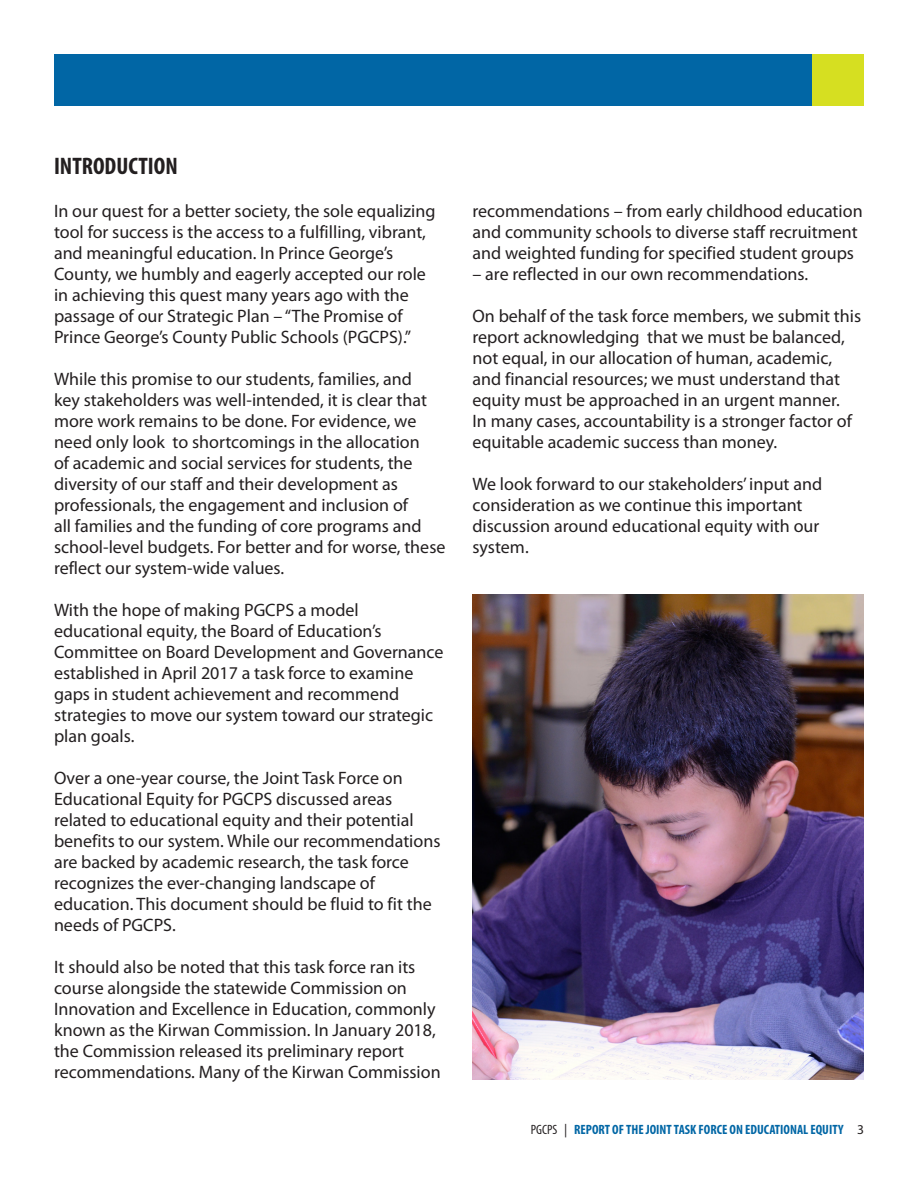
<style>
.page{position:relative;width:918px;height:1188px;background:#fff}
.page>*{position:absolute;margin:0;border:0;box-sizing:border-box;transform-origin:0 0}
.t1{font:700 condensed 24px "Myriad Pro";color:#231f20}
.t2{font:18px/21px "Myriad Pro";color:#231f20}
.t3{font:700 condensed 13.5px "Myriad Pro";color:#0166a5}
.s1{font-weight:400;color:#231f20}
.s2{font-weight:400;font-stretch:normal;color:#231f20}
</style>
<div class="page">
<div style="left:54px;top:54px;width:810px;height:52px;background:#0166a5"></div>
<div style="left:812px;top:54px;width:52px;height:52px;background:#d6df21"></div>
<img style="left:472px;top:594px;width:392px;height:486px">
<h1 class="t1" style="left:54px;top:151px;width:125px">INTRODUCTION</h1>
<p class="t2" style="left:54px;top:200px;width:383px">In our quest for a better society, the sole equalizing tool for success is the access to a fulfilling, vibrant, and meaningful education. In Prince George’s County, we humbly and eagerly accepted our role in achieving this quest many years ago with the passage of our Strategic Plan – “The Promise of Prince George’s County Public Schools (PGCPS).”</p>
<p class="t2" style="left:54px;top:368px;width:393px">While this promise to our students, families, and<br>key stakeholders was well-intended, it is clear that more work remains to be done. For evidence, we need only look to shortcomings in the allocation<br>of academic and social services for students, the diversity of our staff and their development as professionals, the engagement and inclusion of<br>all families and the funding of core programs and school-level budgets. For better and for worse, these reflect our system-wide values.</p>
<p class="t2" style="left:54px;top:599px;width:391px">With the hope of making PGCPS a model educational equity, the Board of Education’s Committee on Board Development and Governance established in April 2017 a task force to examine gaps in student achievement and recommend strategies to move our system toward our strategic plan goals.</p>
<p class="t2" style="left:54px;top:767px;width:388px">Over a one-year course, the Joint Task Force on Educational Equity for PGCPS discussed areas related to educational equity and their potential benefits to our system. While our recommendations are backed by academic research, the task force recognizes the ever-changing landscape of education. This document should be fluid to fit the needs of PGCPS.</p>
<p class="t2" style="left:54px;top:956px;width:388px">It should also be noted that this task force ran its course alongside the statewide Commission on Innovation and Excellence in Education, commonly known as the Kirwan Commission. In January 2018, the Commission released its preliminary report recommendations. Many of the Kirwan Commission</p>
<p class="t2" style="left:472px;top:200px;width:392px">recommendations – from early childhood education and community schools to diverse staff recruitment and weighted funding for specified student groups</p>
<p class="t2" style="left:472px;top:263px;width:337px">– are reflected in our own recommendations.</p>
<p class="t2" style="left:472px;top:305px;width:390px">On behalf of the task force members, we submit this report acknowledging that we must be balanced, not equal, in our allocation of human, academic, and financial resources; we must understand that equity must be approached in an urgent manner.<br>In many cases, accountability is a stronger factor of equitable academic success than money.</p>
<p class="t2" style="left:472px;top:473px;width:351px">We look forward to our stakeholders’ input and consideration as we continue this important discussion around educational equity with our system.</p>
<p class="t3" style="left:531px;top:1122px;width:335px"><span class="s1">PGCPS</span> <span class="s2">|</span> REPORT OF THE JOINT TASK FORCE ON EDUCATIONAL EQUITY <span class="s2">3</span></p>
</div>
